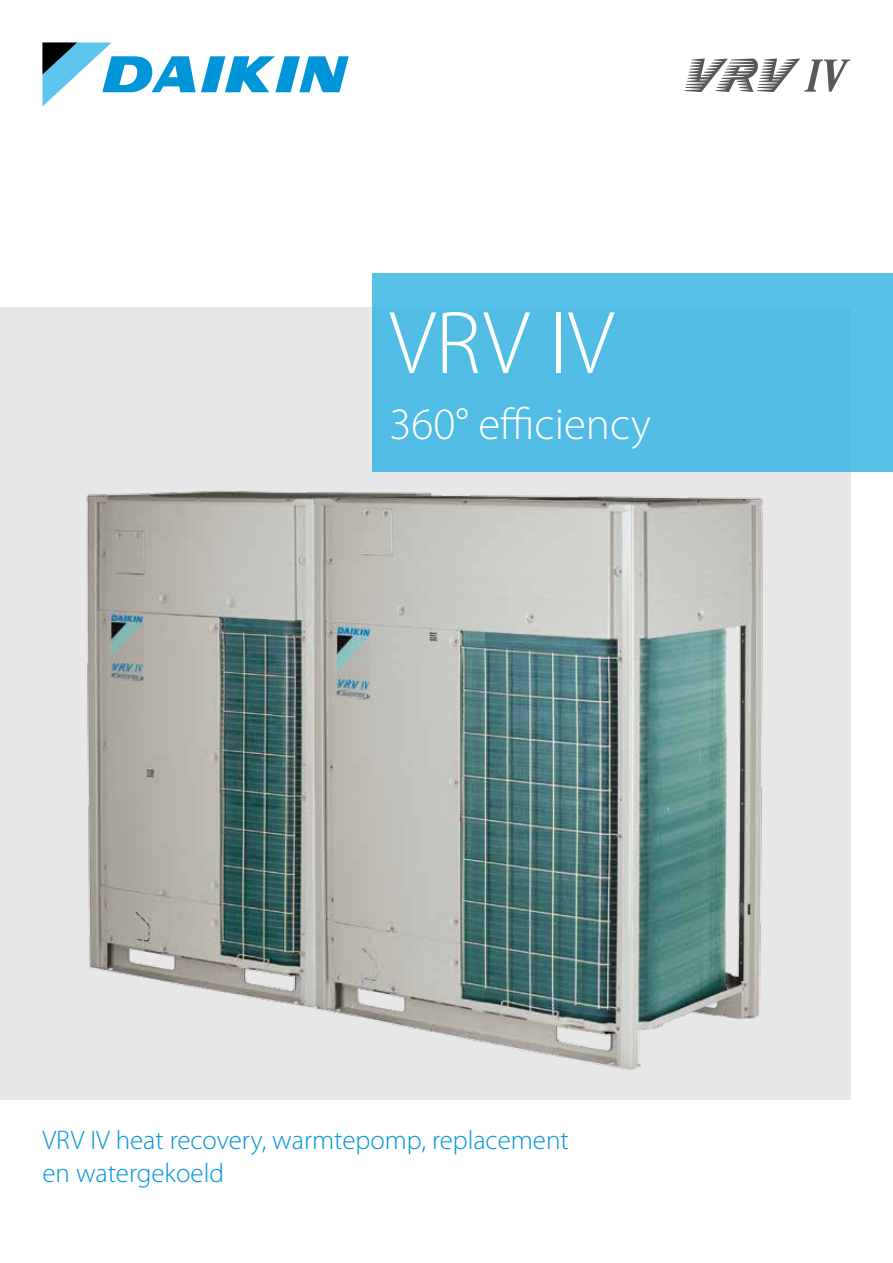
<style>
.page{position:relative;width:893px;height:1263px;background:#fff}
.page>*{position:absolute;margin:0;border:0;box-sizing:border-box;transform-origin:0 0}
.t1{font:300 90px "Myriad Pro";color:#fff}
.t2{font:300 45px "Myriad Pro";color:#fff}
.t3{font:300 27px/33px "Myriad Pro";color:#0095d8}
</style>
<div class="page">
<svg style="left:43px;top:43px;width:306px;height:63px"></svg>
<div style="left:0;top:307px;width:850px;height:792px;background:#e7e7e8"></div>
<svg style="left:684px;top:58px;width:166px;height:34px"></svg>
<div style="left:372px;top:274px;width:521px;height:198px;background:#51bde4"></div>
<img style="left:86px;top:491px;width:678px;height:579px">
<h1 class="t1" style="left:389px;top:294px;width:226px">VRV IV</h1>
<h2 class="t2" style="left:389px;top:399px;width:263px">360° efficiency</h2>
<p class="t3" style="left:43px;top:1123px;width:528px">VRV IV heat recovery, warmtepomp, replacement en watergekoeld</p>
</div>
